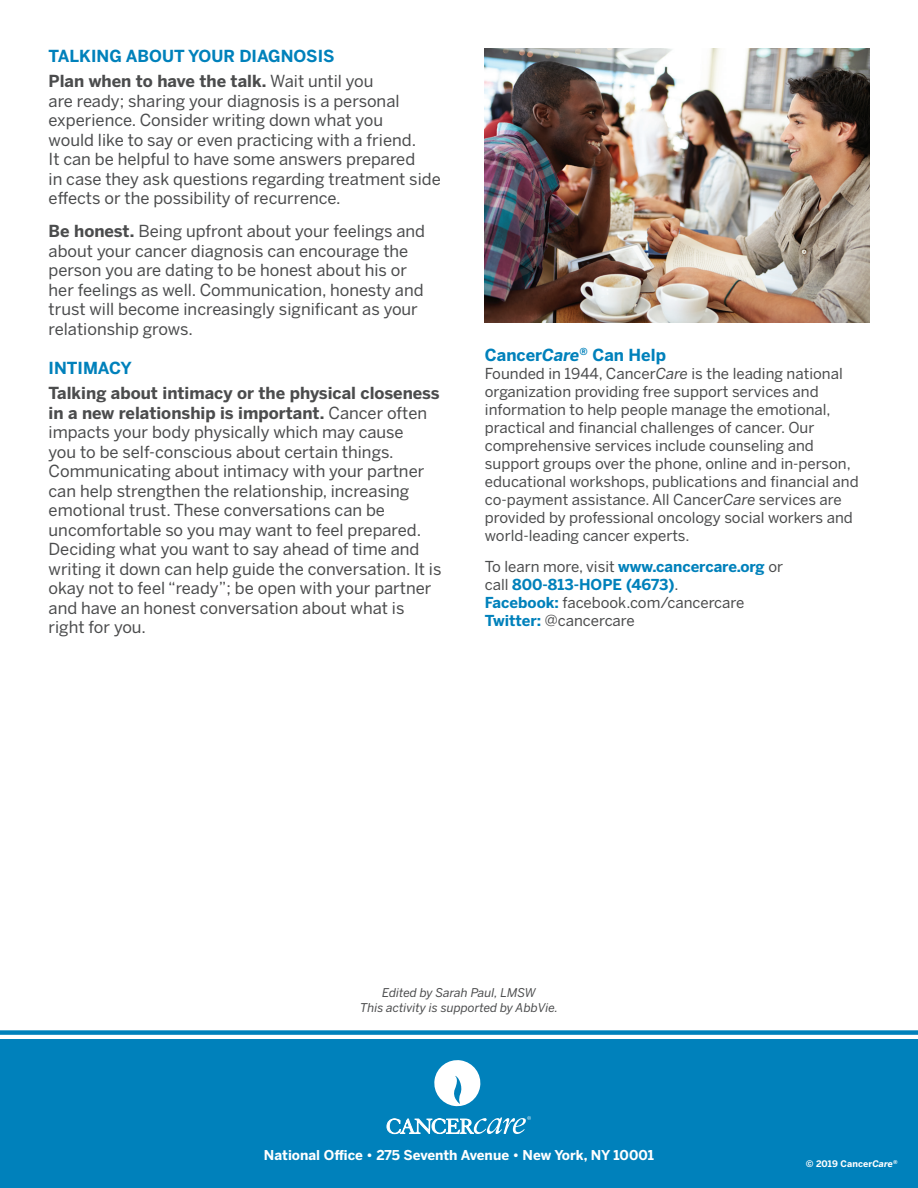
<style>
.page{position:relative;width:918px;height:1188px;background:#fff}
.page>*{position:absolute;margin:0;border:0;box-sizing:border-box;transform-origin:0 0}
.Leadder{font:16.5px/19.5px "Benton Sans";color:#4b4c4d}
.Leadder-2{font:700 16.5px "Benton Sans";color:#0081bb}
.Leadder-3{font:15px/18px "Benton Sans";color:#4b4c4d}
.Leadder-4{font:700 15px/18px "Benton Sans";color:#0081bb}
.t1{font:700 13.5px "Benton Sans";color:#fff}
.Leadder-5{font:italic 12px "Benton Sans";color:#4b4c4d}
.Leadder-6{font:700 9px "Benton Sans";letter-spacing:.01em;color:#fff}
.s1{font-weight:700}
.s2{font-style:italic}
.s3{font-weight:400;color:#4b4c4d}
.s4{font-weight:700;color:#0081bb}
</style>
<div class="page">
<div style="left:0;top:1040px;width:918px;height:148px;background:#0081bb"></div>
<svg style="left:434px;top:1060px;width:47px;height:47px"></svg>
<svg style="left:387px;top:1116px;width:144px;height:18px"></svg>
<div style="left:0;top:1030px;width:918px;height:5px;background:#0081bb"></div>
<img style="left:485px;top:49px;width:384px;height:274px">
<p class="Leadder-2" style="left:49px;top:46px;width:287px">TALKING ABOUT YOUR DIAGNOSIS</p>
<p class="Leadder" style="left:49px;top:71px;width:394px"><span class="s1">Plan when to have the talk.</span> Wait until you<br>are ready; sharing your diagnosis is a personal experience. Consider writing down what you<br>would like to say or even practicing with a friend.<br>It can be helpful to have some answers prepared<br>in case they ask questions regarding treatment side effects or the possibility of recurrence.</p>
<p class="Leadder" style="left:49px;top:221px;width:378px"><span class="s1">Be honest.</span> Being upfront about your feelings and about your cancer diagnosis can encourage the person you are dating to be honest about his or her feelings as well. Communication, honesty and trust will become increasingly significant as your relationship grows.</p>
<p class="Leadder-2" style="left:49px;top:358px;width:85px">INTIMACY</p>
<p class="Leadder" style="left:49px;top:383px;width:394px"><span class="s1">Talking about intimacy or the physical closeness in a new relationship is important.</span> Cancer often impacts your body physically which may cause<br>you to be self-conscious about certain things.<br>Communicating about intimacy with your partner can help strengthen the relationship, increasing emotional trust. These conversations can be uncomfortable so you may want to feel prepared.<br>Deciding what you want to say ahead of time and writing it down can help guide the conversation. It is okay not to feel “ready”; be open with your partner and have an honest conversation about what is right for you.</p>
<p class="Leadder-2" style="left:485px;top:345px;width:183px">Cancer<span class="s2">Care</span><sup>®</sup> Can Help</p>
<p class="Leadder-3" style="left:485px;top:364px;width:375px">Founded in 1944, Cancer<span class="s2">Care</span> is the leading national organization providing free support services and information to help people manage the emotional, practical and financial challenges of cancer. Our comprehensive services include counseling and support groups over the phone, online and in-person, educational workshops, publications and financial and co-payment assistance. All Cancer<span class="s2">Care</span> services are provided by professional oncology social workers and world-leading cancer experts.</p>
<p class="Leadder-4" style="left:485px;top:558px;width:300px"><span class="s3">To learn more, visit</span> www.cancercare.org <span class="s3">or call</span> 800-813-HOPE (4673)<span class="s3">.</span></p>
<p class="Leadder-3" style="left:485px;top:594px;width:261px"><span class="s4">Facebook:</span> facebook.com/cancercare<br><span class="s4">Twitter:</span> @cancercare</p>
<p class="Leadder-5" style="left:382px;top:986px;width:155px">Edited by Sarah Paul, LMSW</p>
<p class="Leadder-5" style="left:360px;top:1001px;width:199px">This activity is supported by AbbVie.</p>
<p class="t1" style="left:264px;top:1147px;width:392px">National Office • 275 Seventh Avenue • New York, NY 10001</p>
<p class="Leadder-6" style="left:806px;top:1158px;width:94px">© 2019 Cancer<span class="s2">Care</span><sup>®</sup></p>
</div>
